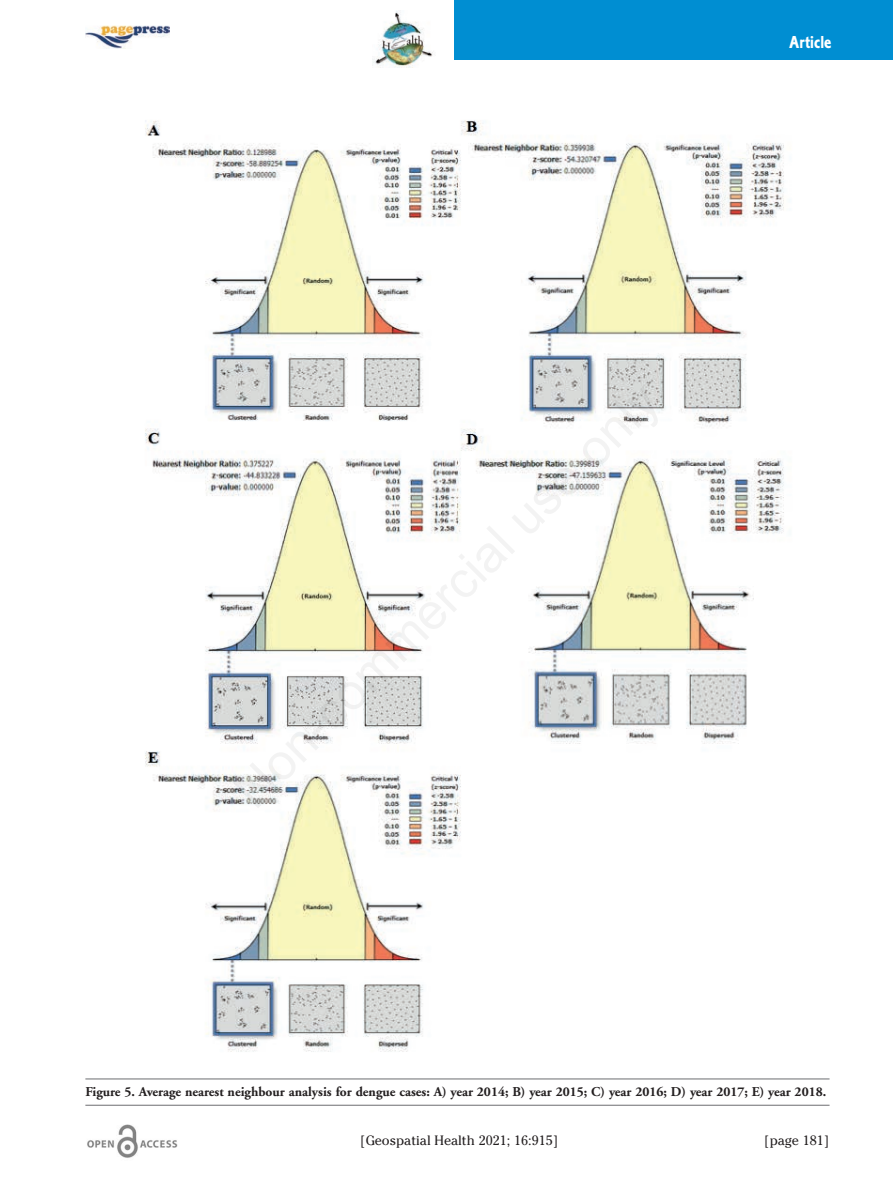
<style>
.page{position:relative;width:893px;height:1191px;background:#fff}
.page>*{position:absolute;margin:0;border:0;box-sizing:border-box;transform-origin:0 0}
.t1{font:18px "Corinthian Bold Condensed Plain";color:#fff}
.t2{font:700 13.5px "Adobe Garamond";color:#231f20}
.t3{font:13.5px "Cheltenham";color:#231f20}
</style>
<div class="page">
<div style="left:454px;top:0;width:439px;height:60px;background:#008ed2"></div>
<img style="left:373px;top:11px;width:60px;height:57px">
<img style="left:85px;top:25px;width:85px;height:24px">
<hr style="left:85px;top:1078px;width:744px;height:1px;background:#6c6d70">
<hr style="left:85px;top:1104px;width:744px;height:1px;background:#6c6d70">
<img style="left:145px;top:120px;width:639px;height:932px">
<img style="left:87px;top:1124px;width:91px;height:34px">
<h1 class="t1" style="left:789px;top:36px;width:44px">Article</h1>
<p class="t2" style="left:85px;top:1086px;width:742px">Figure 5. Average nearest neighbour analysis for dengue cases: A) year 2014; B) year 2015; C) year 2016; D) year 2017; E) year 2018.</p>
<p class="t3" style="left:360px;top:1132px;width:199px">[Geospatial Health 2021; 16:915]</p>
<p class="t3" style="left:764px;top:1132px;width:66px">[page 181]</p>
</div>
